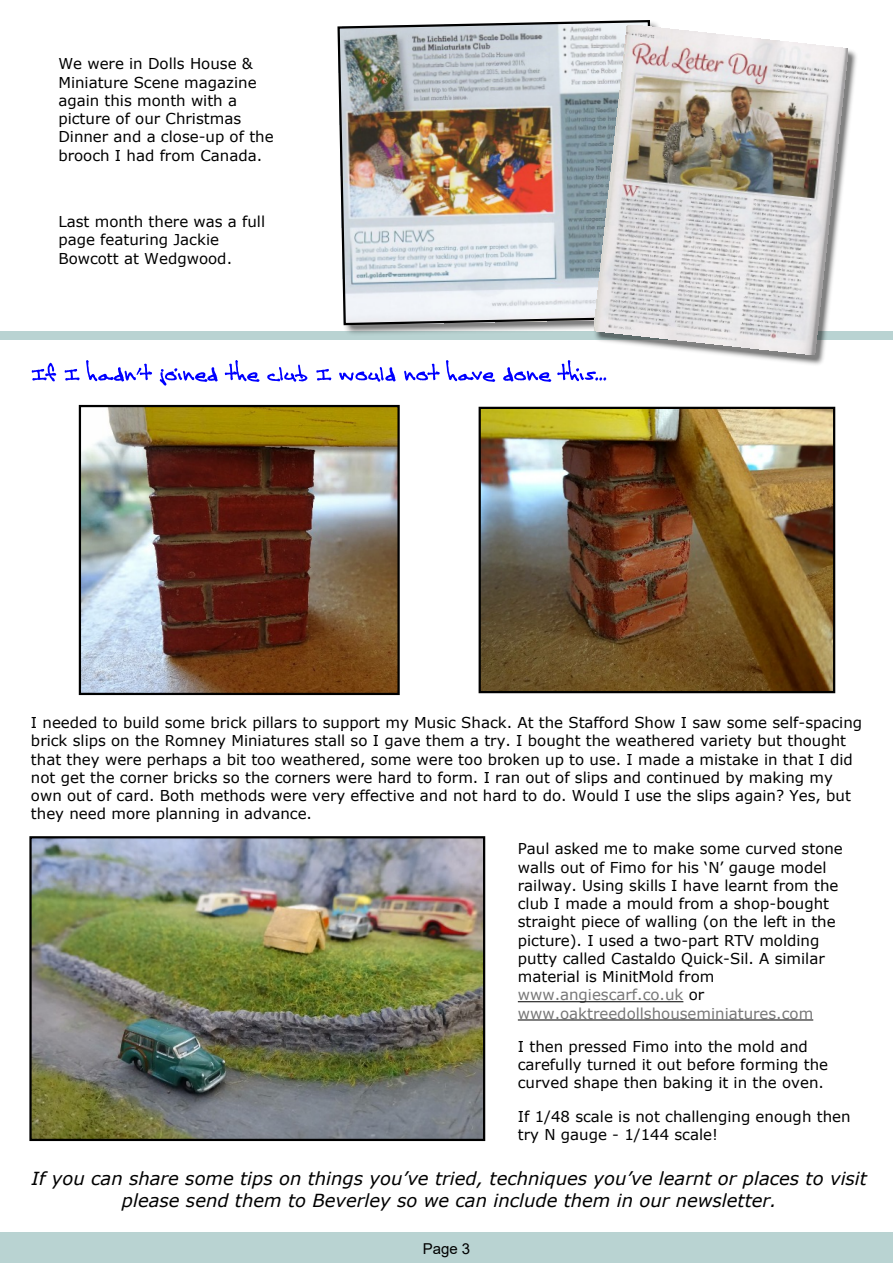
<style>
.page{position:relative;width:893px;height:1263px;background:#fff}
.page>*{position:absolute;margin:0;border:0;box-sizing:border-box;transform-origin:0 0}
.t1{font:italic 18px/21.9px "Verdana";color:#000;text-align:center}
.t2{font:15px/18.3px "Verdana";color:#000}
.t3{font:15px "Arial";color:#000}
.s1{color:#777}
</style>
<div class="page">
<img style="left:335px;top:326px;width:255px;height:13px">
<img style="left:337px;top:20px;width:313px;height:306px">
<img style="left:590px;top:22px;width:271px;height:343px">
<img style="left:594px;top:25px;width:254px;height:329px">
<img style="left:82px;top:408px;width:315px;height:284px">
<div style="left:79px;top:405px;width:321px;height:290px;border:2px solid #000"></div>
<img style="left:482px;top:410px;width:350px;height:280px">
<div style="left:479px;top:407px;width:356px;height:286px;border:2px solid #000"></div>
<img style="left:32px;top:839px;width:450px;height:299px">
<div style="left:29px;top:836px;width:456px;height:305px;border:2px solid #000"></div>
<hr style="left:518px;top:1001px;width:165px;height:1px;background:#000">
<hr style="left:518px;top:1019px;width:295px;height:1px;background:#000">
<svg style="left:32px;top:363px;width:24px;height:18px"></svg>
<svg style="left:65px;top:369px;width:15px;height:12px"></svg>
<svg style="left:86px;top:360px;width:66px;height:21px"></svg>
<svg style="left:160px;top:367px;width:58px;height:19px"></svg>
<svg style="left:225px;top:360px;width:35px;height:22px"></svg>
<svg style="left:267px;top:364px;width:40px;height:18px"></svg>
<svg style="left:316px;top:369px;width:15px;height:12px"></svg>
<svg style="left:339px;top:367px;width:57px;height:15px"></svg>
<svg style="left:404px;top:364px;width:36px;height:17px"></svg>
<svg style="left:446px;top:360px;width:49px;height:22px"></svg>
<svg style="left:503px;top:367px;width:48px;height:15px"></svg>
<svg style="left:557px;top:360px;width:49px;height:21px"></svg>
<p class="t2" style="left:58px;top:56px;width:217px">We were in Dolls House &amp;<br>Miniature Scene magazine again this month with a picture of our Christmas<br>Dinner and a close-up of the brooch I had from Canada.</p>
<p class="t2" style="left:58px;top:214px;width:208px">Last month there was a full page featuring Jackie<br>Bowcott at Wedgwood.</p>
<p class="t2" style="left:31px;top:715px;width:833px">I needed to build some brick pillars to support my Music Shack. At the Stafford Show I saw some self-spacing brick slips on the Romney Miniatures stall so I gave them a try. I bought the weathered variety but thought that they were perhaps a bit too weathered, some were too broken up to use. I made a mistake in that I did not get the corner bricks so the corners were hard to form. I ran out of slips and continued by making my own out of card. Both methods were very effective and not hard to do. Would I use the slips again? Yes, but they need more planning in advance.</p>
<p class="t2" style="left:518px;top:841px;width:327px">Paul asked me to make some curved stone walls out of Fimo for his ‘N’ gauge model railway. Using skills I have learnt from the club I made a mould from a shop-bought straight piece of walling (on the left in the picture). I used a two-part RTV molding putty called Castaldo Quick-Sil. A similar material is MinitMold from <span class="s1">www.angiescarf.co.uk</span> or <span class="s1">www.oaktreedollshouseminiatures.com</span></p>
<p class="t2" style="left:518px;top:1038px;width:312px">I then pressed Fimo into the mold and carefully turned it out before forming the curved shape then baking it in the oven.</p>
<p class="t2" style="left:518px;top:1108px;width:334px">If 1/48 scale is not challenging enough then try N gauge - 1/144 scale!</p>
<p class="t1" style="left:32px;top:1169px;width:837px">If you can share some tips on things you’ve tried, techniques you’ve learnt or places to visit please send them to Beverley so we can include them in our newsletter.</p>
<p class="t3" style="left:423px;top:1243px;width:49px">Page 3</p>
</div>
